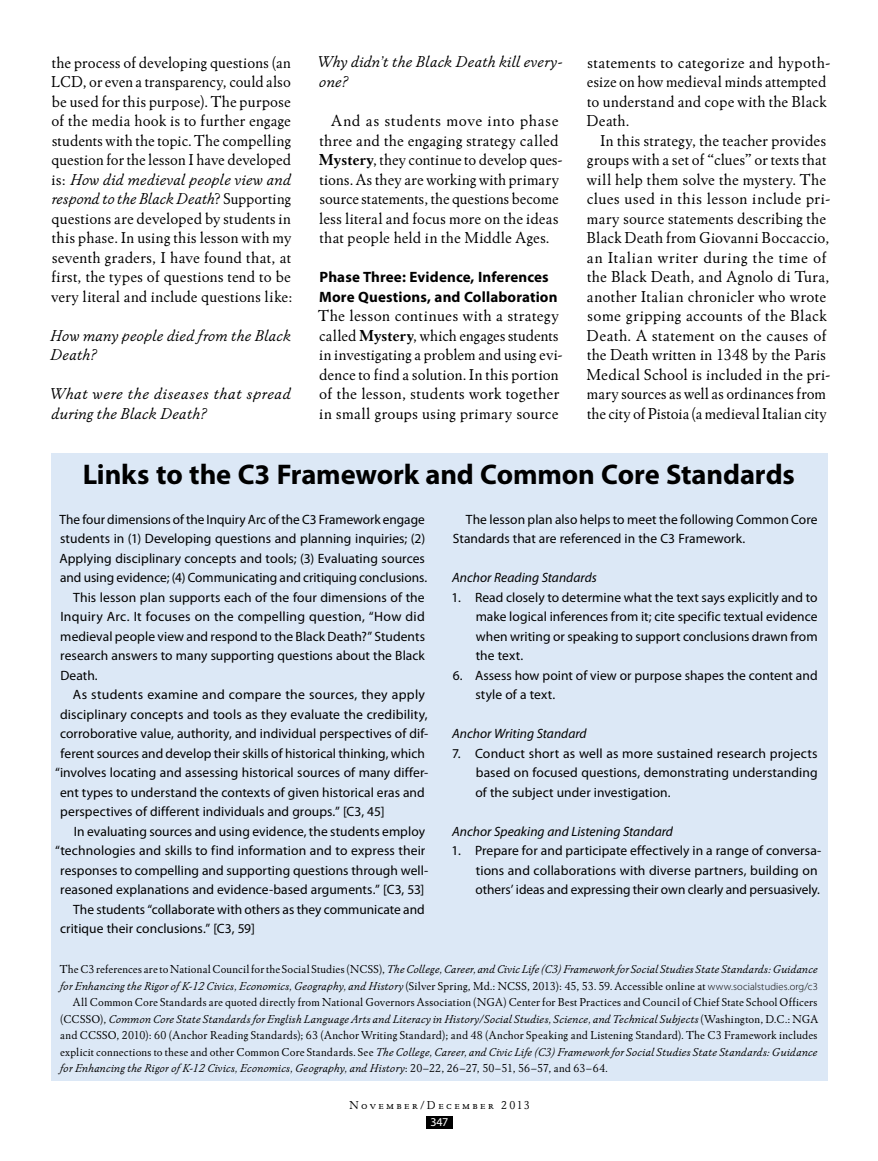
<style>
.page{position:relative;width:878px;height:1161px;background:#fff}
.page>*{position:absolute;margin:0;border:0;box-sizing:border-box;transform-origin:0 0}
.t1{font:700 28.5px "Myriad Pro";letter-spacing:-.005em;color:#000}
.t2{font:16.5px/19.5px "Winchester New ITC";letter-spacing:.015em;color:#000}
.t3{font:italic 16.5px/19.5px "Winchester New ITC";letter-spacing:.015em;color:#000}
.t4{font:700 15px/19.5px "Myriad Pro";letter-spacing:.01em;color:#000}
.t5{font:13.5px/19.5px "Myriad Pro";letter-spacing:.005em;color:#000}
.t6{font:italic 13.5px "Myriad Pro";color:#000}
.t7{font:italic 12px "Winchester New ITC";letter-spacing:.015em;color:#000}
.t8{font:12px "Winchester New ITC";letter-spacing:.015em;color:#000}
.t9{font:12px "Winchester New ITC Book SC";letter-spacing:.205em;color:#000}
.t10{font:12px "Myriad Pro";color:#fff}
.s1{font-style:italic}
.s2{font-weight:700}
.s3{font-style:normal}
.s4{font-family:"Myriad Pro";font-weight:300;font-style:normal;font-size:10.5px}
.s5{font-family:"Winchester New ITC"}
</style>
<div class="page">
<div style="left:426px;top:1117px;width:26px;height:12px;background:#000"></div>
<div style="left:51px;top:930px;width:776px;height:151px;background:#dce8f6"></div>
<div style="left:51px;top:454px;width:776px;height:494px;background:#dce8f6"></div>
<p class="t2" style="left:51px;top:52px;width:243px;text-align:justify">the process of developing questions (an LCD, or even a transparency, could also be used for this purpose). The purpose of the media hook is to further engage students with the topic. The compelling question for the lesson I have developed is: <span class="s1">How did medieval people view and respond to the Black Death</span>? Supporting questions are developed by students in this phase. In using this lesson with my seventh graders, I have found that, at first, the types of questions tend to be very literal and include questions like:</p>
<p class="t3" style="left:50px;top:325px;width:242px">How many people died from the Black<br>Death?</p>
<p class="t3" style="left:50px;top:384px;width:243px">What were the diseases that spread during the Black Death?</p>
<p class="t3" style="left:317px;top:52px;width:247px">Why didn’t the Black Death kill every&shy;one?</p>
<p class="t2" style="left:319px;top:111px;width:245px;text-indent:12px">And as students move into phase three and the engaging strategy called <span class="s2">Mystery</span>, they continue to develop ques&shy;tions. As they are working with primary source statements, the questions become less literal and focus more on the ideas that people held in the Middle Ages.</p>
<p class="t4" style="left:319px;top:267px;width:240px">Phase Three: Evidence, Inferences<br>More Questions, and Collaboration</p>
<p class="t2" style="left:318px;top:306px;width:246px">The lesson continues with a strategy called <span class="s2">Mystery</span>, which engages students in investigating a problem and using evi&shy;dence to find a solution. In this portion of the lesson, students work together in small groups using primary source</p>
<p class="t2" style="left:586px;top:52px;width:245px">statements to categorize and hypoth&shy;esize on how medieval minds attempted to understand and cope with the Black<br>Death.</p>
<p class="t2" style="left:586px;top:130px;width:245px;text-align:center">In this strategy, the teacher provides groups with a set of “clues” or texts that will help them solve the mystery. The clues used in this lesson include pri&shy;mary source statements describing the Black Death from Giovanni Boccaccio, an Italian writer during the time of the Black Death, and Agnolo di Tura, another Italian chronicler who wrote some gripping accounts of the Black Death. A statement on the causes of the Death written in 1348 by the Paris Medical School is included in the pri&shy;mary sources as well as ordinances from the city of Pistoia (a medieval Italian city</p>
<h1 class="t1" style="left:83px;top:458px;width:713px">Links to the C3 Framework and Common Core Standards</h1>
<p class="t5" style="left:60px;top:510px;width:366px">The four dimensions of the Inquiry Arc of the C3 Framework engage</p>
<p class="t5" style="left:60px;top:529px;width:366px">students in (1) Developing questions and planning inquiries; (2)</p>
<p class="t5" style="left:59px;top:549px;width:367px">Applying disciplinary concepts and tools; (3) Evaluating sources</p>
<p class="t5" style="left:60px;top:568px;width:368px">and using evidence; (4) Communicating and critiquing conclusions.</p>
<p class="t5" style="left:73px;top:588px;width:353px">This lesson plan supports each of the four dimensions of the</p>
<p class="t5" style="left:60px;top:607px;width:366px">Inquiry Arc. It focuses on the compelling question, “How did</p>
<p class="t5" style="left:60px;top:627px;width:366px">medieval people view and respond to the Black Death?” Students</p>
<p class="t5" style="left:60px;top:646px;width:366px">research answers to many supporting questions about the Black</p>
<p class="t5" style="left:60px;top:666px;width:39px">Death.</p>
<p class="t5" style="left:73px;top:685px;width:353px">As students examine and compare the sources, they apply</p>
<p class="t5" style="left:60px;top:705px;width:369px">disciplinary concepts and tools as they evaluate the credibility,</p>
<p class="t5" style="left:60px;top:724px;width:370px">corroborative value, authority, and individual perspectives of dif-</p>
<p class="t5" style="left:61px;top:744px;width:366px">ferent sources and develop their skills of historical thinking, which</p>
<p class="t5" style="left:55px;top:763px;width:374px">“involves locating and assessing historical sources of many differ-</p>
<p class="t5" style="left:60px;top:783px;width:366px">ent types to understand the contexts of given historical eras and</p>
<p class="t5" style="left:60px;top:802px;width:326px">perspectives of different individuals and groups.” [C3, 45]</p>
<p class="t5" style="left:74px;top:822px;width:352px">In evaluating sources and using evidence, the students employ</p>
<p class="t5" style="left:55px;top:841px;width:371px">“technologies and skills to find information and to express their</p>
<p class="t5" style="left:60px;top:861px;width:369px">responses to compelling and supporting questions through well-</p>
<p class="t5" style="left:60px;top:880px;width:365px">reasoned explanations and evidence-based arguments.” [C3, 53]</p>
<p class="t5" style="left:73px;top:900px;width:353px">The students “collaborate with others as they communicate and</p>
<p class="t5" style="left:60px;top:919px;width:196px">critique their conclusions.” [C3, 59]</p>
<p class="t5" style="left:453px;top:510px;width:366px;text-indent:13px">The lesson plan also helps to meet the following Common Core<br>Standards that are referenced in the C3 Framework.</p>
<p class="t6" style="left:452px;top:570px;width:146px">Anchor Reading Standards</p>
<p class="t5" style="left:475px;top:588px;width:343px;text-align:justify;text-indent:-24px">1. Read closely to determine what the text says explicitly and to make logical inferences from it; cite specific textual evidence when writing or speaking to support conclusions drawn from the text.</p>
<p class="t5" style="left:475px;top:666px;width:343px;text-indent:-23px">6. Assess how point of view or purpose shapes the content and style of a text.</p>
<p class="t6" style="left:452px;top:726px;width:136px">Anchor Writing Standard</p>
<p class="t5" style="left:475px;top:744px;width:343px;text-align:justify;text-indent:-23px">7. Conduct short as well as more sustained research projects based on focused questions, demonstrating understanding of the subject under investigation.</p>
<p class="t6" style="left:452px;top:824px;width:222px">Anchor Speaking and Listening Standard</p>
<p class="t5" style="left:475px;top:841px;width:347px;text-indent:-24px">1. Prepare for and participate effectively in a range of conversa&shy;tions and collaborations with diverse partners, building on others’ ideas and expressing their own clearly and persuasively.</p>
<p class="t7" style="left:60px;top:962px;width:759px"><span class="s3">The C3 references are to National Council for the Social Studies (NCSS),</span> The College, Career, and Civic Life (C3) Framework for Social Studies State Standards: Guidance</p>
<p class="t7" style="left:60px;top:979px;width:759px">for Enhancing the Rigor of K-12 Civics, Economics, Geography, and History <span class="s3">(Silver Spring, Md.: NCSS, 2013): 45, 53. 59. Accessible online at</span> <span class="s4">www.socialstudies.org/c3</span></p>
<p class="t8" style="left:73px;top:995px;width:746px">All Common Core Standards are quoted directly from National Governors Association (NGA) Center for Best Practices and Council of Chief State School Officers</p>
<p class="t7" style="left:60px;top:1012px;width:759px"><span class="s3">(CCSSO),</span> Common Core State Standards for English Language Arts and Literacy in History/Social Studies, Science, and Technical Subjects <span class="s3">(Washington, D.C.: NGA</span></p>
<p class="t8" style="left:60px;top:1028px;width:758px">and CCSSO, 2010): 60 (Anchor Reading Standards); 63 (Anchor Writing Standard); and 48 (Anchor Speaking and Listening Standard). The C3 Framework includes</p>
<p class="t7" style="left:60px;top:1045px;width:758px"><span class="s3">explicit connections to these and other Common Core Standards. See</span> The College, Career, and Civic Life (C3) Framework for Social Studies State Standards: Guidance</p>
<p class="t7" style="left:60px;top:1061px;width:549px">for Enhancing the Rigor of K-12 Civics, Economics, Geography, and History<span class="s3">: 20–22, 26–27, 50–51, 56–57, and 63–64.</span></p>
<p class="t9" style="left:349px;top:1098px;width:182px">November/December <span class="s5">2013</span></p>
<p class="t10" style="left:430px;top:1116px;width:19px">347</p>
</div>
